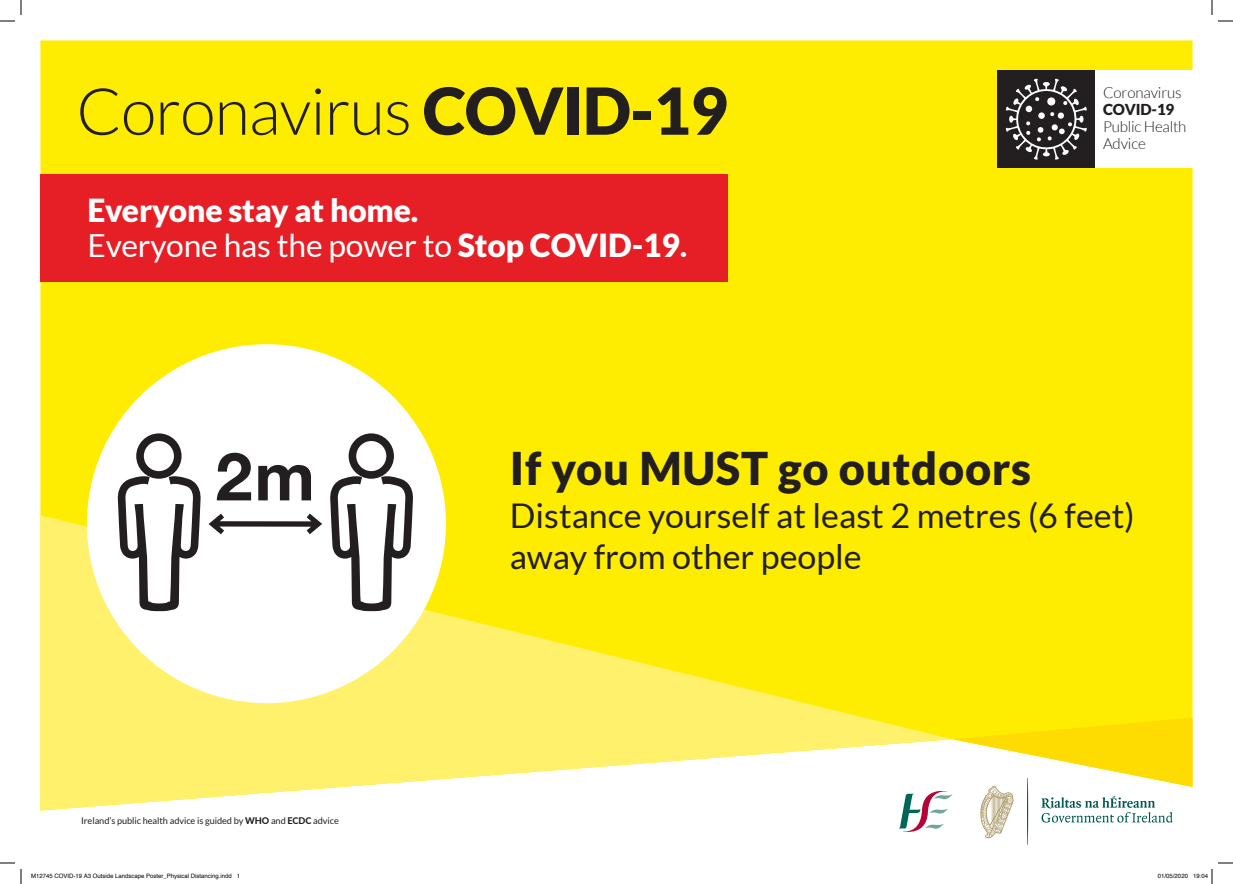
<style>
.page{position:relative;width:1233px;height:884px;background:#fff}
.page>*{position:absolute;margin:0;border:0;box-sizing:border-box;transform-origin:0 0}
.t1{font:300 64.9px "Lato";letter-spacing:-.015em;color:#231f20}
.t2{font:900 45.2px "Lato";letter-spacing:.015em;color:#231f20}
.t3{font:34px/40.5px "Lato";color:#231f20}
.t4{font:900 31.8px/35.3px "Lato";letter-spacing:-.005em;color:#fff}
.t5{font:300 15.1px/16.8px "Lato";letter-spacing:-.01em;color:#231f20}
.t6{font:900 15.1px "Lato";letter-spacing:-.01em;color:#231f20}
.t7{font:9.2px "Lato";letter-spacing:-.005em;color:#231f20}
.t8{font:6px "Helvetica";color:#000}
.s1{font-weight:900}
.s2{font-weight:400}
.s3{font-weight:800}
</style>
<div class="page">
<div style="left:40px;top:40px;width:1152px;height:678px;background:#ffed01"></div>
<div style="left:997px;top:70px;width:98px;height:98px;background:#231f20"></div>
<div style="left:1095px;top:70px;width:97px;height:98px;background:#fff"></div>
<svg style="left:1006px;top:79px;width:80px;height:81px"></svg>
<div style="left:40px;top:174px;width:688px;height:108px;background:#e61e25"></div>
<svg style="left:40px;top:515px;width:912px;height:295px;background:#fff156"></svg>
<svg style="left:898px;top:718px;width:294px;height:127px"></svg>
<div style="left:87px;top:344px;width:359px;height:359px;background:#fff;border-radius:50%"></div>
<svg style="left:209px;top:514px;width:113px;height:20px"></svg>
<svg style="left:118px;top:433px;width:83px;height:178px"></svg>
<svg style="left:330px;top:433px;width:83px;height:178px"></svg>
<svg style="left:217px;top:453px;width:34px;height:47px"></svg>
<svg style="left:258px;top:465px;width:53px;height:35px"></svg>
<svg style="left:1218px;top:20px;width:15px;height:2px"></svg>
<svg style="left:1218px;top:862px;width:15px;height:2px"></svg>
<svg style="left:0;top:0;width:22px;height:22px"></svg>
<svg style="left:0;top:862px;width:22px;height:22px"></svg>
<svg style="left:1211px;top:0;width:1px;height:15px"></svg>
<svg style="left:1211px;top:869px;width:1px;height:15px"></svg>
<h1 class="t1" style="left:76px;top:77px;width:653px">Coronavirus <span class="s1">COVID-19</span></h1>
<h3 class="t4" style="left:87px;top:192px;width:601px">Everyone stay at home.<br><span class="s2">Everyone has the power to</span> Stop COVID-19<span class="s3">.</span></h3>
<h3 class="t5" style="left:1103px;top:85px;width:80px">Coronavirus</h3>
<h3 class="t6" style="left:1103px;top:101px;width:73px">COVID-19</h3>
<h3 class="t5" style="left:1103px;top:118px;width:85px">Public Health<br>Advice</h3>
<h3 class="t7" style="left:81px;top:815px;width:259px">Ireland’s public health advice is guided by <span class="s3">WHO</span> and <span class="s3">ECDC</span> advice</h3>
<h2 class="t2" style="left:510px;top:442px;width:523px">If you MUST go outdoors</h2>
<h3 class="t3" style="left:510px;top:495px;width:626px">Distance yourself at least 2 metres (6 feet) away from other people</h3>
<p class="t8" style="left:31px;top:871px;width:211px">M12745 COVID-19 A3 Outside Landscape Poster_Physical Distancing.indd 1</p>
<p class="t8" style="left:1158px;top:871px;width:52px">01/05/2020 19:04</p>
</div>
